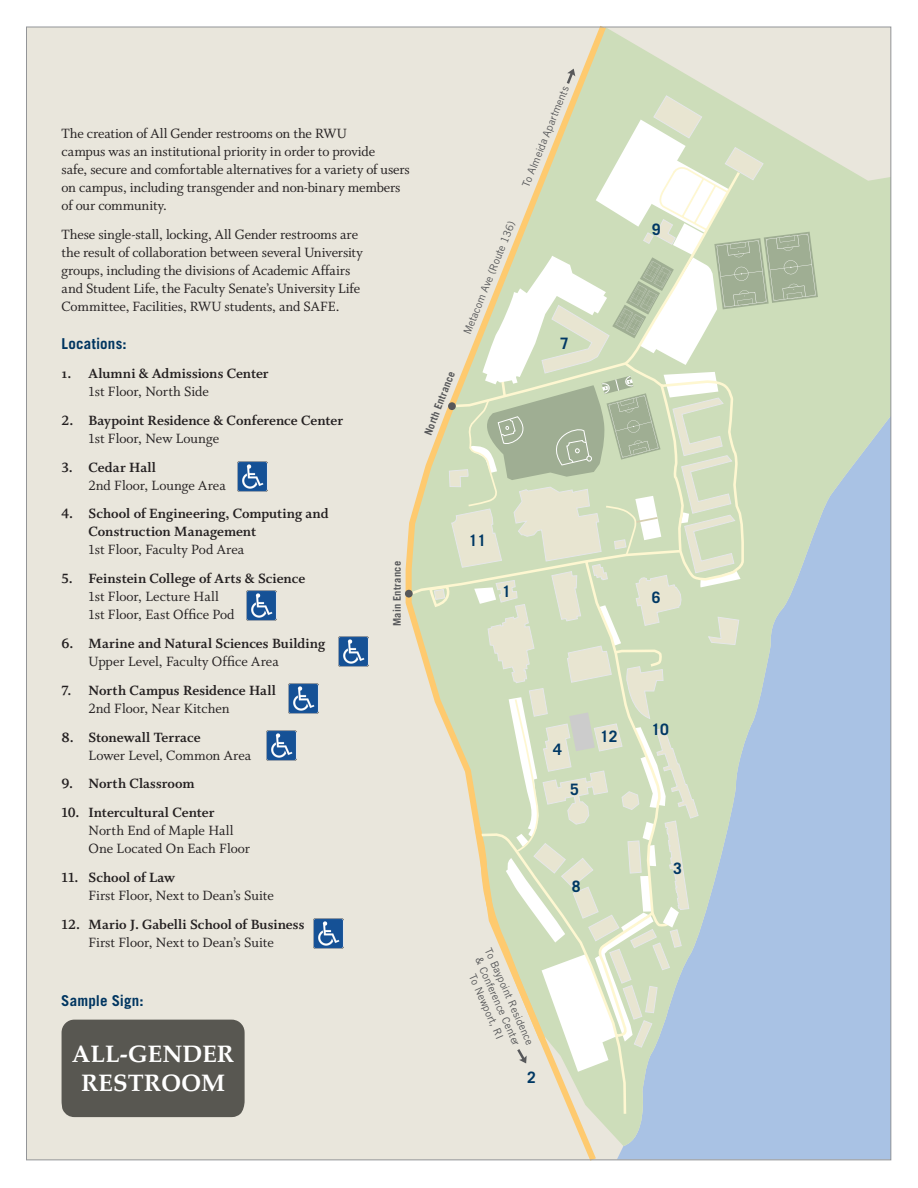
<style>
.page{position:relative;width:918px;height:1188px;background:#fff}
.page>*{position:absolute;margin:0;border:0;box-sizing:border-box;transform-origin:0 0}
.t1{font:700 24px/28.8px "Palatino";color:#fff;text-align:center}
.t2{font:700 15.75px "Trade Gothic LT Std";color:#003864}
.t3{font:15px/18px "Whitman Roman LF";letter-spacing:-.01em;color:#231f20}
.t4{font:15px/18px "Whitman Bold LF";color:#231f20}
.t5{font:15px/18px "Whitman Bold Os F";letter-spacing:.005em;color:#231f20}
.t6{font:700 15px "Trade Gothic LT Std";letter-spacing:.01em;color:#003560}
.t7{font:10.5px/12.6px "Trade Gothic LT Std";color:#57585a;text-align:center}
.t8{font:700 10.5px "Trade Gothic LT Std";letter-spacing:.02em;color:#57585a}
.s1{font-family:"Whitman Roman LF"}
.s2{font-family:"Whitman Bold LF"}
</style>
<div class="page">
<div style="left:27px;top:27px;width:864px;height:1132px;background:#e9e6dc"></div>
<svg style="left:601px;top:30px;width:288px;height:1116px;fill:#a9c2e4"></svg>
<svg style="left:471px;top:1116px;width:130px;height:45px"></svg>
<svg style="left:553px;top:1072px;width:130px;height:44px"></svg>
<svg style="left:403px;top:26px;width:208px;height:659px"></svg>
<svg style="left:567px;top:69px;width:8px;height:15px"></svg>
<div style="left:405px;top:590px;width:8px;height:8px;background:#57585a;border-radius:50%"></div>
<div style="left:62px;top:1020px;width:183px;height:97px;background:#585751"></div>
<img style="left:237px;top:461px;width:30px;height:30px">
<img style="left:247px;top:590px;width:30px;height:30px">
<img style="left:339px;top:637px;width:30px;height:30px">
<img style="left:288px;top:684px;width:30px;height:30px">
<img style="left:266px;top:731px;width:30px;height:30px">
<img style="left:313px;top:919px;width:30px;height:30px">
<svg style="left:430px;top:95px;width:388px;height:977px"></svg>
<p class="t3" style="left:62px;top:125px;width:350px">The creation of All Gender restrooms on the RWU<br>campus was an institutional priority in order to provide<br>safe, secure and comfortable alternatives for a variety of users on campus, including transgender and non-binary members of our community.</p>
<p class="t3" style="left:62px;top:226px;width:303px">These single-stall, locking, All Gender restrooms are the result of collaboration between several University groups, including the divisions of Academic Affairs and Student Life, the Faculty Senate’s University Life Committee, Facilities, RWU students, and SAFE.</p>
<p class="t6" style="left:62px;top:335px;width:67px">Locations:</p>
<p class="t5" style="left:89px;top:365px;width:182px;text-indent:-27px">1. Alumni &amp; Admissions Center<br><span class="s1">1st Floor, North Side</span></p>
<p class="t4" style="left:89px;top:411px;width:256px;text-indent:-27px">2. Baypoint Residence &amp; Conference Center<br><span class="s1">1st Floor, New Lounge</span></p>
<p class="t3" style="left:89px;top:458px;width:139px;text-indent:-27px"><span class="s2">3. Cedar Hall<br></span>2nd Floor, Lounge Area</p>
<p class="t4" style="left:89px;top:505px;width:241px;text-indent:-27px">4. School of Engineering, Computing and<br>Construction Management<br><span class="s1">1st Floor, Faculty Pod Area</span></p>
<p class="t3" style="left:89px;top:570px;width:218px;text-indent:-27px"><span class="s2">5. Feinstein College of Arts &amp; Science<br></span>1st Floor, Lecture Hall<br>1st Floor, East Office Pod</p>
<p class="t4" style="left:89px;top:635px;width:238px;text-indent:-27px">6. Marine and Natural Sciences Building<br><span class="s1">Upper Level, Faculty Office Area</span></p>
<p class="t4" style="left:89px;top:681px;width:189px;text-indent:-27px">7. North Campus Residence Hall<br><span class="s1">2nd Floor, Near Kitchen</span></p>
<p class="t3" style="left:89px;top:728px;width:164px;text-indent:-27px"><span class="s2">8. Stonewall Terrace<br></span>Lower Level, Common Area</p>
<p class="t4" style="left:62px;top:775px;width:135px">9. North Classroom</p>
<p class="t3" style="left:89px;top:804px;width:163px;text-indent:-27px"><span class="s2">10. Intercultural Center<br></span>North End of Maple Hall<br>One Located On Each Floor</p>
<p class="t3" style="left:89px;top:869px;width:187px;text-indent:-27px"><span class="s2">11. School of Law<br></span>First Floor, Next to Dean’s Suite</p>
<p class="t4" style="left:62px;top:915px;width:244px;text-align:center">12. Mario J. Gabelli School of Business<br><span class="s1">First Floor, Next to Dean’s Suite</span></p>
<p class="t8" style="left:391px;top:626px;width:66px;rotate:-90deg">Main Entrance</p>
<p class="t6" style="left:61px;top:991px;width:84px">Sample Sign:</p>
<h1 class="t1" style="left:72px;top:1039px;width:164px">ALL-GENDER<br>RESTROOM</h1>
<p class="t7" style="left:519px;top:184px;width:109px;rotate:-68deg">To Almeida Apartments</p>
<p class="t7" style="left:461px;top:332px;width:123px;rotate:-68deg">Metacom Ave (Route 136)</p>
<p class="t8" style="left:422px;top:432px;width:69px;rotate:-69deg">North Entrance</p>
<p class="t2" style="left:560px;top:333px;width:10px">7</p>
<p class="t2" style="left:469px;top:531px;width:19px">11</p>
<p class="t2" style="left:502px;top:581px;width:10px">1</p>
<p class="t2" style="left:553px;top:740px;width:10px">4</p>
<p class="t2" style="left:570px;top:780px;width:10px">5</p>
<p class="t7" style="left:494px;top:946px;width:106px;rotate:66deg">To Baypoint Residence &amp; Conference Center<br>To Newport, RI</p>
<p class="t2" style="left:527px;top:1067px;width:10px">2</p>
<p class="t2" style="left:572px;top:877px;width:10px">8</p>
<p class="t2" style="left:600px;top:727px;width:19px">12</p>
<p class="t2" style="left:652px;top:220px;width:10px">9</p>
<p class="t2" style="left:652px;top:588px;width:10px">6</p>
<p class="t2" style="left:651px;top:719px;width:19px">10</p>
<p class="t2" style="left:673px;top:859px;width:10px">3</p>
</div>
